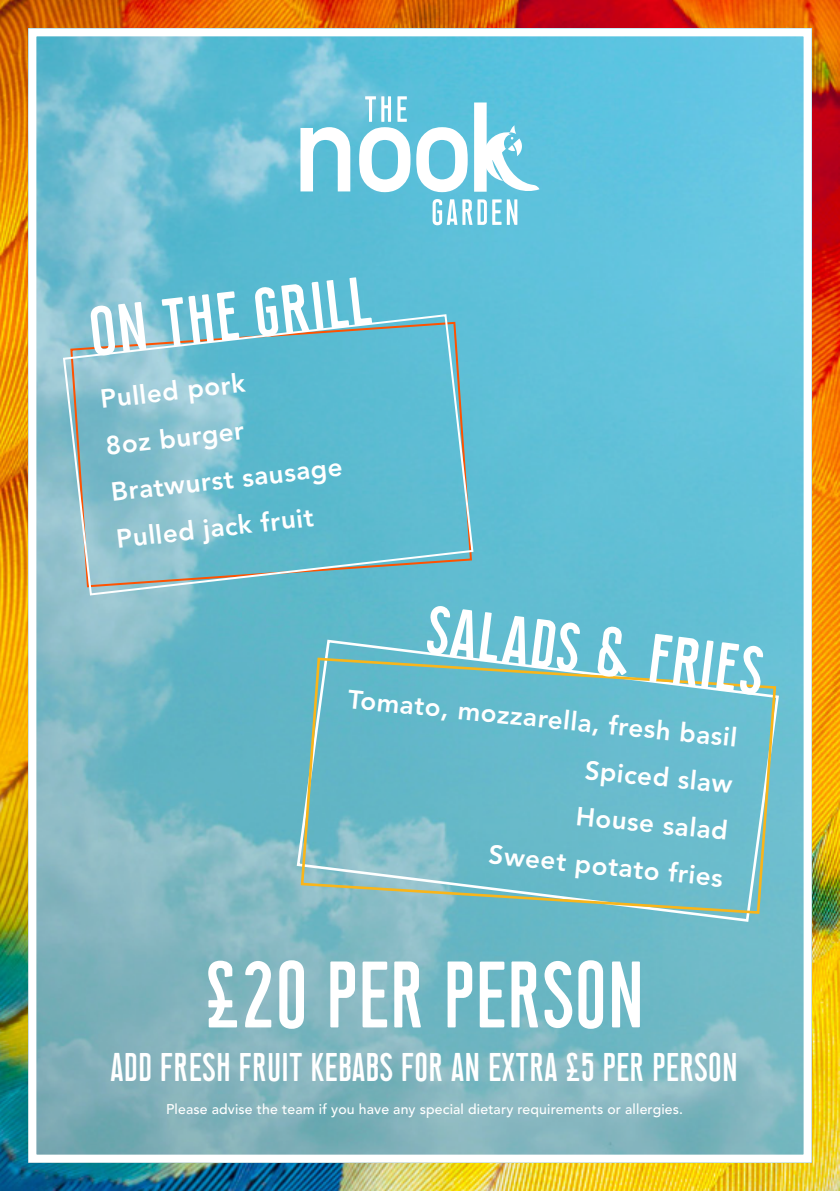
<style>
.page{position:relative;width:840px;height:1191px;background:#fff}
.page>*{position:absolute;margin:0;border:0;box-sizing:border-box;transform-origin:0 0}
.t1{font:94px "Union Rough";letter-spacing:-.075em;color:#fff}
.t2{font:80px "Union Rough";color:#fff}
.t3{font:40px "Union Rough";letter-spacing:-.075em;color:#fff}
.t4{font:800 26px/46.8px "Avenir LT Std";color:#fff}
.t5{font:500 14px "Avenir LT Std";letter-spacing:.01em;color:#fff}
.s1{font-size:70px}
</style>
<div class="page">
<img style="left:0;top:0;width:839px;height:1191px">
<img style="left:37px;top:37px;width:765px;height:1116px">
<svg style="left:300px;top:127px;width:50px;height:64px"></svg>
<svg style="left:416px;top:127px;width:51px;height:65px"></svg>
<svg style="left:474px;top:102px;width:65px;height:90px"></svg>
<svg style="left:359px;top:96px;width:51px;height:96px"></svg>
<svg style="left:432px;top:199px;width:54px;height:26px"></svg>
<svg style="left:492px;top:199px;width:25px;height:26px"></svg>
<svg style="left:295px;top:638px;width:485px;height:285px;background:#6cbdce"></svg>
<svg style="left:299px;top:656px;width:478px;height:259px;background:#70bbc7"></svg>
<svg style="left:62px;top:313px;width:412px;height:283px;background:#72bccc"></svg>
<div style="left:28px;top:28px;width:783px;height:1134px;border:8px solid #fff"></div>
<h2 class="t2" style="left:82px;top:291px;width:291px;rotate:-6deg">on the grill</h2>
<p class="t4" style="left:98px;top:375px;width:235px;rotate:-6deg">Pulled pork<br>8oz burger<br>Bratwurst sausage<br>Pulled jack fruit</p>
<h2 class="t2" style="left:428px;top:589px;width:347px;rotate:7deg">salads <span class="s1">&amp;</span> fries</h2>
<p class="t4" style="left:350px;top:674px;width:393px;text-align:right;rotate:6deg">Tomato, mozzarella, fresh basil<br>Spiced slaw<br>House salad<br>Sweet potato fries</p>
<h1 class="t1" style="left:200px;top:952px;width:449px">£2O PER PERSON</h1>
<h3 class="t3" style="left:109px;top:1048px;width:631px">ADD FRESH FRUIT KEBABS FOR AN EXTRA £5 PER PERSON</h3>
<p class="t5" style="left:166px;top:1101px;width:518px">Please advise the team if you have any special dietary requirements or allergies.</p>
</div>
